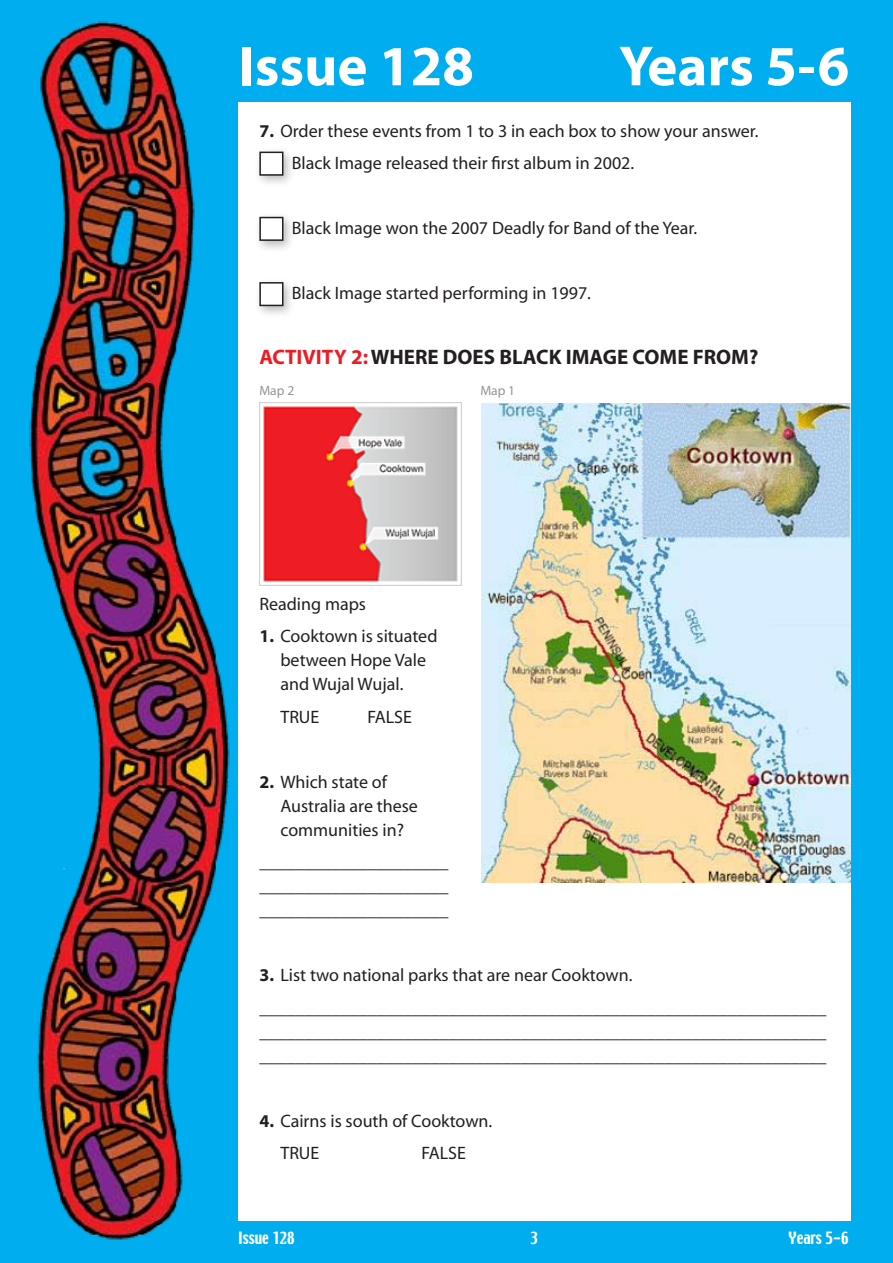
<style>
.page{position:relative;width:893px;height:1263px;background:#00adef}
.page>*{position:absolute;margin:0;border:0;box-sizing:border-box;transform-origin:0 0}
.t1{font:700 57px "Myriad";color:#fff}
.t2{font:700 21px "Myriad";color:#231f20}
.t3{font:18px/24px "Myriad";color:#231f20}
.t4{font:15px "Techno";color:#fff}
.t5{font:13.5px "Myriad";color:#939598}
.s1{font-weight:700}
.s2{color:#ed1c24}
</style>
<div class="page">
<img style="left:29px;top:21px;width:201px;height:1219px">
<div style="left:238px;top:102px;width:612px;height:1118px;background:#fff"></div>
<img style="left:481px;top:403px;width:369px;height:479px">
<img style="left:259px;top:402px;width:203px;height:184px">
<div style="left:254px;top:211px;width:43px;height:43px;background:#231f20;opacity:.3"></div>
<div style="left:260px;top:218px;width:23px;height:22px;background:#fff"></div>
<div style="left:259px;top:217px;width:24px;height:24px;border:2px solid #231f20"></div>
<div style="left:254px;top:146px;width:43px;height:43px;background:#231f20;opacity:.3"></div>
<div style="left:260px;top:152px;width:23px;height:23px;background:#fff"></div>
<div style="left:259px;top:152px;width:24px;height:24px;border:2px solid #231f20"></div>
<div style="left:254px;top:276px;width:43px;height:43px;background:#231f20;opacity:.3"></div>
<div style="left:260px;top:283px;width:23px;height:22px;background:#fff"></div>
<div style="left:259px;top:282px;width:24px;height:24px;border:2px solid #231f20"></div>
<h1 class="t1" style="left:239px;top:37px;width:237px">ISSUE 128</h1>
<h1 class="t1" style="left:619px;top:37px;width:232px">YEARS 5-6</h1>
<p class="t3" style="left:292px;top:115px;width:468px;line-height:32.5px;text-indent:-32px"><span class="s1">7.</span> Order these events from 1 to 3 in each box to show your answer.<br>Black Image released their first album in 2002.</p>
<p class="t3" style="left:292px;top:217px;width:407px">Black Image won the 2007 Deadly for Band of the Year.</p>
<p class="t3" style="left:292px;top:282px;width:301px">Black Image started performing in 1997.</p>
<p class="t2" style="left:259px;top:346px;width:500px"><span class="s2">ACTIVITY 2:</span> WHERE DOES BLACK IMAGE COME FROM?</p>
<p class="t5" style="left:259px;top:384px;width:36px">Map 2</p>
<p class="t5" style="left:480px;top:384px;width:36px">Map 1</p>
<p class="t3" style="left:259px;top:593px;width:108px">Reading maps</p>
<p class="t3" style="left:280px;top:625px;width:159px;text-indent:-21px"><span class="s1">1.</span> Cooktown is situated between Hope Vale and Wujal Wujal.</p>
<p class="t3" style="left:280px;top:706px;width:41px">TRUE</p>
<p class="t3" style="left:367px;top:706px;width:46px">FALSE</p>
<p class="t3" style="left:280px;top:771px;width:139px;text-indent:-21px"><span class="s1">2.</span> Which state of<br>Australia are these communities in?</p>
<p class="t3" style="left:259px;top:851px;width:190px;text-align:justify">_____________________ _____________________ _____________________</p>
<p class="t3" style="left:259px;top:960px;width:568px;line-height:32.5px"><span class="s1">3.</span> List two national parks that are near Cooktown. _______________________________________________________________</p>
<p class="t3" style="left:259px;top:1021px;width:568px">_______________________________________________________________ _______________________________________________________________</p>
<p class="t3" style="left:280px;top:1105px;width:213px;line-height:32.5px;text-indent:-21px"><span class="s1">4.</span> Cairns is south of Cooktown.<br>TRUE</p>
<p class="t3" style="left:421px;top:1142px;width:46px">FALSE</p>
<p class="t4" style="left:238px;top:1227px;width:58px">Issue 128</p>
<p class="t4" style="left:789px;top:1227px;width:62px">Years 5-6</p>
</div>
